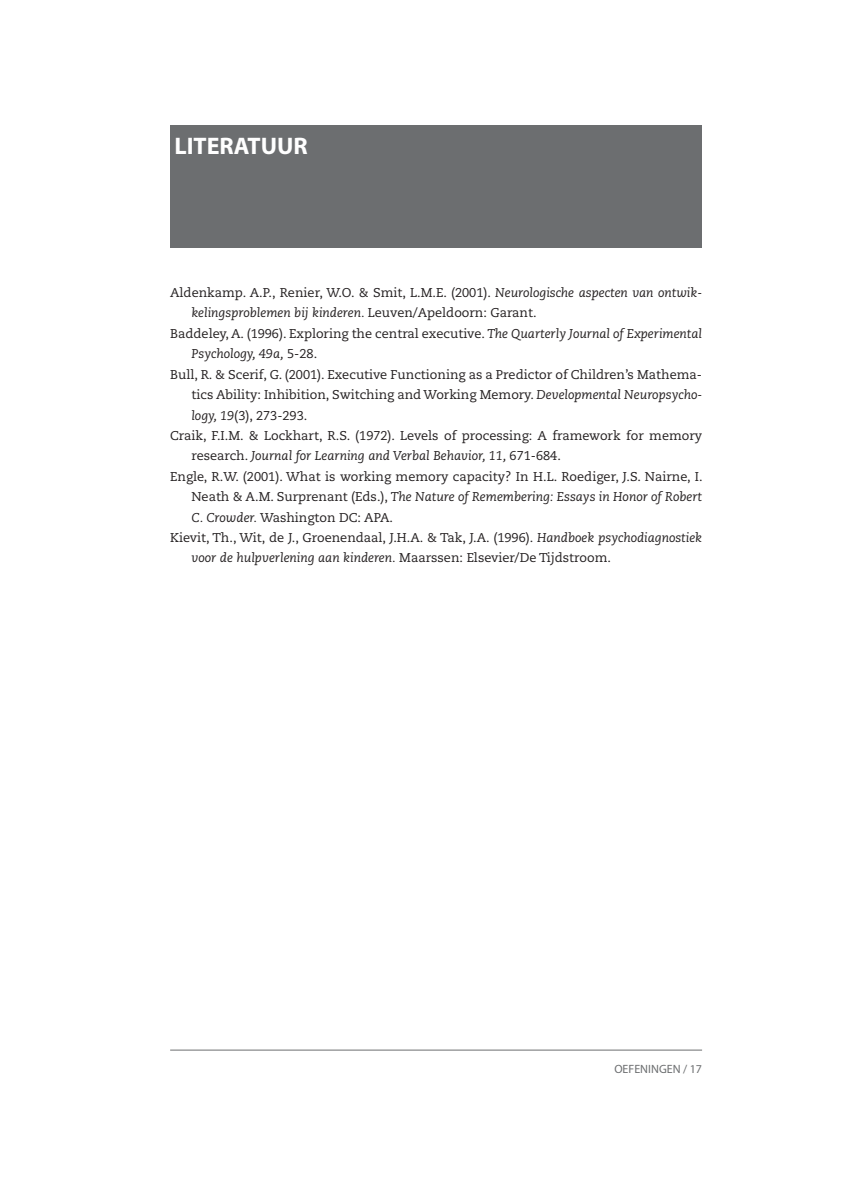
<style>
.page{position:relative;width:851px;height:1187px;background:#fff}
.page>*{position:absolute;margin:0;border:0;box-sizing:border-box;transform-origin:0 0}
.t1{font:700 24px "Myriad";color:#fff}
.t2{font:12.75px "Caecilia";color:#231f20}
.t3{font:italic 12.75px "Caecilia";color:#231f20}
.t4{font:12px "Myriad";color:#6c6e70}
.s1{font-style:italic}
.s2{font-style:normal}
</style>
<div class="page">
<hr style="left:170px;top:1049px;width:532px;height:1px;background:#6c6e70">
<div style="left:170px;top:126px;width:532px;height:122px;background:#6c6e70"></div>
<h1 class="t1" style="left:174px;top:137px;width:135px">LITERATUUR</h1>
<p class="t2" style="left:170px;top:287px;width:533px">Aldenkamp. A.P., Renier, W.O. &amp; Smit, L.M.E. (2001). <span class="s1">Neurologische aspecten van ontwik-</span></p>
<p class="t3" style="left:191px;top:307px;width:346px">kelingsproblemen bij kinderen. <span class="s2">Leuven/Apeldoorn: Garant.</span></p>
<p class="t2" style="left:170px;top:328px;width:533px">Baddeley, A. (1996). Exploring the central executive. <span class="s1">The Quarterly Journal of Experimental</span></p>
<p class="t3" style="left:191px;top:348px;width:127px">Psychology, 49a, <span class="s2">5-28.</span></p>
<p class="t2" style="left:170px;top:369px;width:533px">Bull, R. &amp; Scerif, G. (2001). Executive Functioning as a Predictor of Children’s Mathema-</p>
<p class="t2" style="left:191px;top:389px;width:512px">tics Ability: Inhibition, Switching and Working Memory. <span class="s1">Developmental Neuropsycho-</span></p>
<p class="t2" style="left:191px;top:410px;width:117px"><span class="s1">logy, 19</span>(3), 273-293.</p>
<p class="t2" style="left:170px;top:430px;width:533px">Craik, F.I.M. &amp; Lockhart, R.S. (1972). Levels of processing: A framework for memory</p>
<p class="t3" style="left:191px;top:450px;width:371px"><span class="s2">research.</span> Journal for Learning and Verbal Behavior, 11, <span class="s2">671-684.</span></p>
<p class="t2" style="left:170px;top:471px;width:533px">Engle, R.W. (2001). What is working memory capacity? In H.L. Roediger, J.S. Nairne, I.</p>
<p class="t3" style="left:191px;top:491px;width:512px"><span class="s2">Neath &amp; A.M. Surprenant (Eds.),</span> The Nature of Remembering: Essays in Honor of Robert</p>
<p class="t2" style="left:191px;top:512px;width:203px"><span class="s1">C. Crowder.</span> Washington DC: APA.</p>
<p class="t2" style="left:170px;top:532px;width:533px">Kievit, Th., Wit, de J., Groenendaal, J.H.A. &amp; Tak, J.A. (1996). <span class="s1">Handboek psychodiagnostiek</span></p>
<p class="t3" style="left:191px;top:552px;width:421px">voor de hulpverlening aan kinderen. <span class="s2">Maarssen: Elsevier/De Tijdstroom.</span></p>
<p class="t4" style="left:614px;top:1064px;width:89px">OEFENINGEN / 17</p>
</div>
